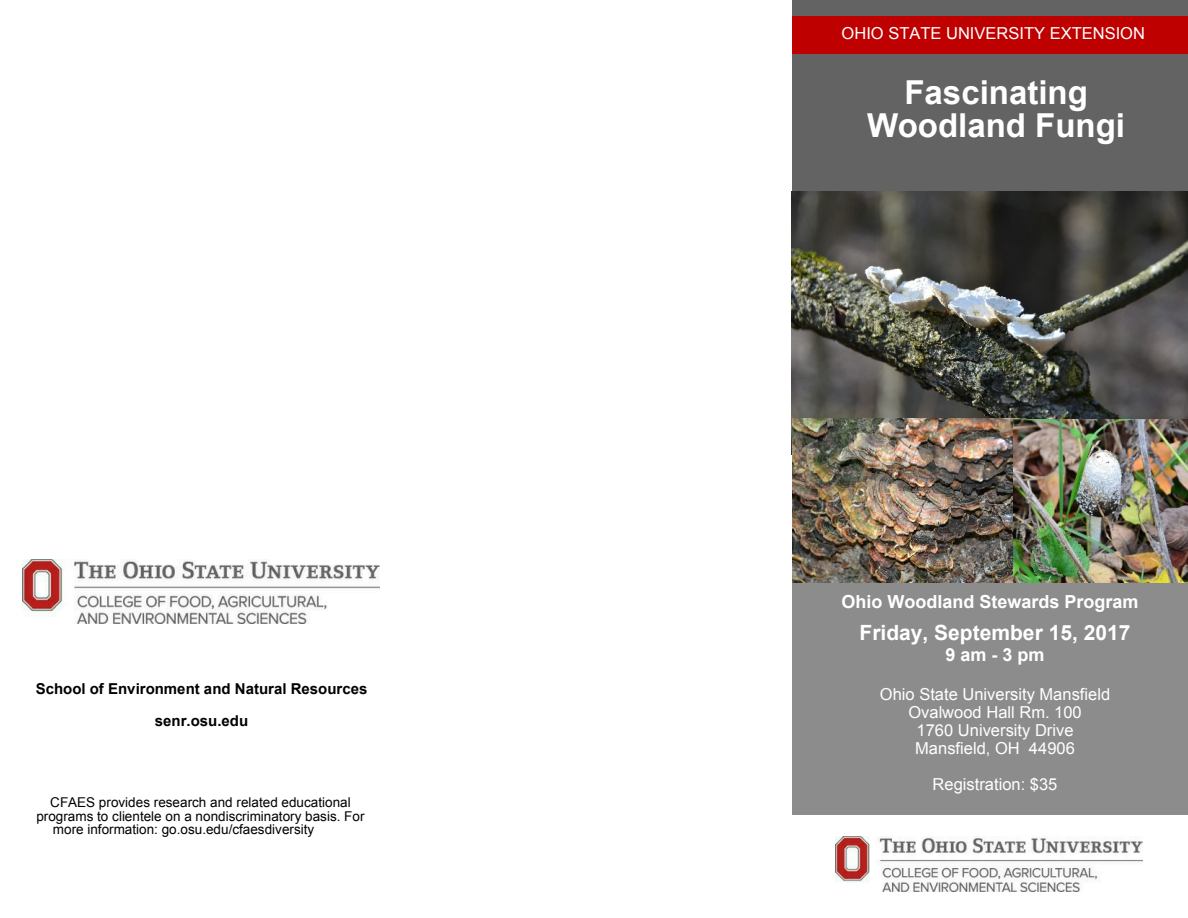
<style>
.page{position:relative;width:1188px;height:918px;background:#fff}
.page>*{position:absolute;margin:0;border:0;box-sizing:border-box;transform-origin:0 0}
.t1{font:700 33px/33px "Arial";color:#fff;text-align:center}
.t2{font:700 21px "Arial";color:#fff}
.t3{font:700 18px "Arial";color:#fff}
.t4{font:16.5px/18px "Arial";color:#fff;text-align:center}
.t5{font:700 15px/32.2px "Arial";color:#000;text-align:center}
.t6{font:13.5px "Arial";color:#000}
</style>
<div class="page">
<div style="left:792px;top:581px;width:396px;height:234px;background:#8c8c8c"></div>
<div style="left:792px;top:0;width:396px;height:191px;background:#636363"></div>
<div style="left:793px;top:16px;width:395px;height:37px;background:#bf0000"></div>
<img style="left:835px;top:836px;width:308px;height:56px">
<img style="left:23px;top:560px;width:357px;height:64px">
<img style="left:791px;top:191px;width:397px;height:263px">
<img style="left:792px;top:419px;width:235px;height:164px">
<img style="left:1014px;top:419px;width:174px;height:163px">
<p class="t5" style="left:36px;top:674px;width:333px">School of Environment and Natural Resources senr.osu.edu</p>
<p class="t6" style="left:50px;top:797px;width:302px">CFAES provides research and related educational</p>
<p class="t6" style="left:36px;top:811px;width:330px">programs to clientele on a nondiscriminatory basis. For</p>
<p class="t6" style="left:53px;top:824px;width:263px">more information: go.osu.edu/cfaesdiversity</p>
<p class="t4" style="left:842px;top:26px;width:305px">OHIO STATE UNIVERSITY EXTENSION</p>
<h1 class="t1" style="left:867px;top:79px;width:259px">Fascinating<br>Woodland Fungi</h1>
<h3 class="t3" style="left:841px;top:595px;width:299px">Ohio Woodland Stewards Program</h3>
<h2 class="t2" style="left:860px;top:625px;width:272px">Friday, September 15, 2017</h2>
<h3 class="t3" style="left:946px;top:648px;width:101px">9 am - 3 pm</h3>
<p class="t4" style="left:880px;top:687px;width:232px">Ohio State University Mansfield<br>Ovalwood Hall Rm. 100<br>1760 University Drive<br>Mansfield, OH 44906</p>
<p class="t4" style="left:933px;top:777px;width:126px">Registration: $35</p>
</div>
